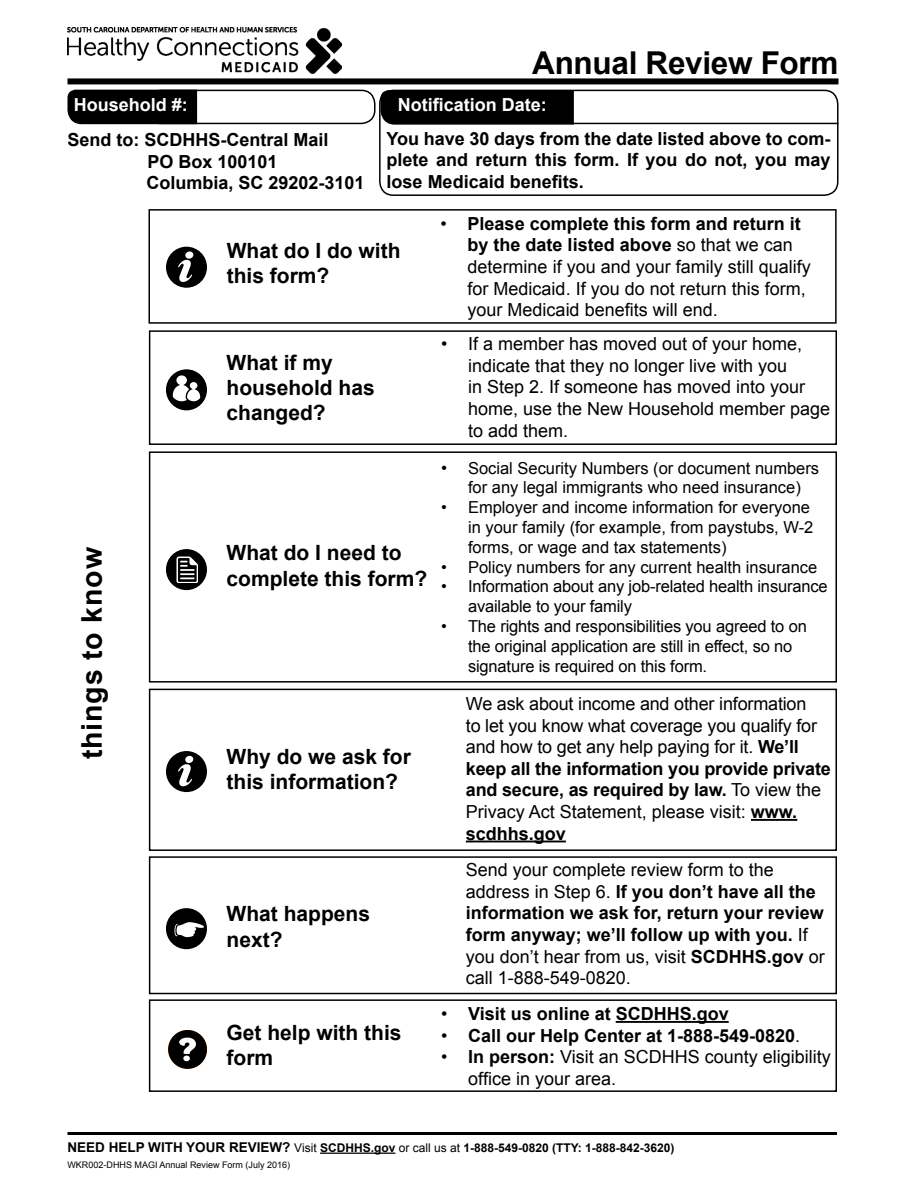
<style>
.page{position:relative;width:918px;height:1188px;background:#fff}
.page>*{position:absolute;margin:0;border:0;box-sizing:border-box;transform-origin:0 0}
.t1{font:700 31.5px "Arial";letter-spacing:-.01em;color:#000}
.t2{font:700 28.5px "Arial";letter-spacing:.03em;color:#000}
.t3{font:700 21px/25.2px "Arial";color:#000}
.t4{font:18px/21.6px "Arial";color:#000}
.t5{font:700 18px/21.6px "Arial";color:#000}
.t6{font:700 18px "Arial";color:#fff}
.t7{font:16.5px/19.8px "Arial";color:#000}
.t8{font:700 12px "Arial";color:#000}
.t9{font:9px "Arial";color:#000}
.s1{font-weight:700}
.s2{font-size:17.25px}
.s3{font-weight:400}
.s4{font-size:13.5px}
</style>
<div class="page">
<hr style="left:320px;top:1153px;width:75px;height:1px;background:#000">
<hr style="left:68px;top:1132px;width:769px;height:3px;background:#000">
<div style="left:68px;top:78px;width:770px;height:6px;background:#000"></div>
<div style="left:149px;top:330px;width:688px;height:115px;border:2px solid #000"></div>
<div style="left:149px;top:451px;width:688px;height:232px;border:2px solid #000"></div>
<div style="left:166px;top:549px;width:41px;height:41px;background:#000;border-radius:50%"></div>
<svg style="left:176px;top:557px;width:22px;height:26px"></svg>
<div style="left:148px;top:209px;width:689px;height:115px;border:2px solid #000"></div>
<div style="left:166px;top:247px;width:41px;height:41px;background:#000;border-radius:50%"></div>
<svg style="left:178px;top:251px;width:16px;height:31px"></svg>
<div style="left:149px;top:689px;width:688px;height:162px;border:2px solid #000"></div>
<hr style="left:751px;top:819px;width:46px;height:2px;background:#000">
<hr style="left:466px;top:841px;width:100px;height:1px;background:#000">
<div style="left:166px;top:751px;width:41px;height:41px;background:#000;border-radius:50%"></div>
<svg style="left:178px;top:756px;width:15px;height:30px"></svg>
<div style="left:149px;top:856px;width:688px;height:138px;border:2px solid #000"></div>
<div style="left:166px;top:908px;width:41px;height:41px;background:#000;border-radius:50%"></div>
<svg style="left:174px;top:922px;width:30px;height:15px"></svg>
<div style="left:149px;top:999px;width:688px;height:93px;border:2px solid #000"></div>
<hr style="left:616px;top:1021px;width:113px;height:2px;background:#000">
<div style="left:168px;top:1030px;width:39px;height:39px;background:#000;border-radius:50%"></div>
<svg style="left:179px;top:1038px;width:17px;height:23px"></svg>
<div style="left:146px;top:90px;width:230px;height:34px;border:2px solid #000;border-radius:14px"></div>
<svg style="left:67px;top:89px;width:132px;height:36px;background:#101010"></svg>
<div style="left:379px;top:90px;width:459px;height:106px;border:2px solid #000;border-radius:13px"></div>
<svg style="left:380px;top:89px;width:195px;height:36px;background:#0a0a0a"></svg>
<hr style="left:571px;top:123px;width:268px;height:1px;background:#000">
<img style="left:68px;top:27px;width:273px;height:47px">
<div style="left:166px;top:369px;width:41px;height:41px;background:#000;border-radius:50%"></div>
<svg style="left:173px;top:375px;width:27px;height:26px"></svg>
<h1 class="t1" style="left:532px;top:42px;width:308px">Annual Review Form</h1>
<p class="t6" style="left:74px;top:93px;width:116px">Household #:</p>
<p class="t6" style="left:398px;top:93px;width:151px">Notification Date:</p>
<p class="t5" style="left:387px;top:128px;width:445px;text-align:justify">You have 30 days from the date listed above to com&shy;plete and return this form. If you do not, you may lose Medicaid benefits.</p>
<p class="t5" style="left:147px;top:129px;width:219px;text-indent:-79px">Send to: SCDHHS-Central Mail<br>PO Box 100101<br>Columbia, SC 29202-3101</p>
<h2 class="t2" style="left:73px;top:759px;width:214px;rotate:-90deg">things to know</h2>
<p class="t3" style="left:227px;top:239px;width:175px">What do I do with this form?</p>
<p class="t3" style="left:227px;top:350px;width:150px">What if my household has changed?</p>
<p class="t3" style="left:227px;top:541px;width:202px">What do I need to complete this form?</p>
<p class="t3" style="left:227px;top:744px;width:186px">Why do we ask for this information?</p>
<p class="t3" style="left:227px;top:902px;width:145px">What happens next?</p>
<p class="t3" style="left:227px;top:1021px;width:177px">Get help with this form</p>
<p class="t4" style="left:468px;top:213px;width:345px;text-indent:-27px">• <span class="s1">Please complete this form and return it by the date listed above</span> so that we can determine if you and your family still qualify for Medicaid. If you do not return this form, your Medicaid benefits will end.</p>
<p class="t4" style="left:468px;top:333px;width:364px;text-indent:-27px">• If a member has moved out of your home, indicate that they no longer live with you<br>in Step 2. If someone has moved into your home, use the New Household member page to add them.</p>
<p class="t7" style="left:441px;top:458px;width:380px;text-align:center"><span class="s2">•</span> Social Security Numbers (or document numbers for any legal immigrants who need insurance)</p>
<p class="t7" style="left:468px;top:498px;width:347px;text-indent:-27px">• Employer and income information for everyone in your family (for example, from paystubs, W-2 forms, or wage and tax statements)</p>
<p class="t7" style="left:441px;top:557px;width:378px">• Policy numbers for any current health insurance</p>
<p class="t7" style="left:468px;top:577px;width:361px;text-indent:-27px">• Information about any job-related health insurance available to your family</p>
<p class="t7" style="left:468px;top:616px;width:340px;text-indent:-27px">• The rights and responsibilities you agreed to on the original application are still in effect, so no signature is required on this form.</p>
<p class="t4" style="left:466px;top:693px;width:367px">We ask about income and other information<br>to let you know what coverage you qualify for and how to get any help paying for it. <span class="s1">We’ll keep all the information you provide private and secure, as required by law.</span> To view the Privacy Act Statement, please visit: <span class="s1">www. scdhhs.gov</span></p>
<p class="t5" style="left:466px;top:860px;width:361px"><span class="s3">Send your complete review form to the address in Step 6.</span> If you don’t have all the information we ask for, return your review form anyway; we’ll follow up with you. <span class="s3">If you don’t hear from us, visit</span> SCDHHS.gov <span class="s3">or call 1-888-549-0820.</span></p>
<p class="t5" style="left:441px;top:1003px;width:289px"><span class="s3">•</span> Visit us online at SCDHHS.gov</p>
<p class="t5" style="left:441px;top:1025px;width:361px"><span class="s3">•</span> Call our Help Center at 1-888-549-0820<span class="s3">.</span></p>
<p class="t4" style="left:468px;top:1046px;width:364px;text-indent:-27px">• <span class="s1">In person:</span> Visit an SCDHHS county eligibility office in your area.</p>
<p class="t8" style="left:68px;top:1140px;width:609px"><span class="s4">NEED HELP WITH YOUR REVIEW?</span> <span class="s3">Visit</span> SCDHHS.gov <span class="s3">or call us at</span> 1-888-549-0820 (TTY: 1-888-842-3620)</p>
<p class="t9" style="left:68px;top:1158px;width:224px">WKR002-DHHS MAGI Annual Review Form (July 2016)</p>
</div>
